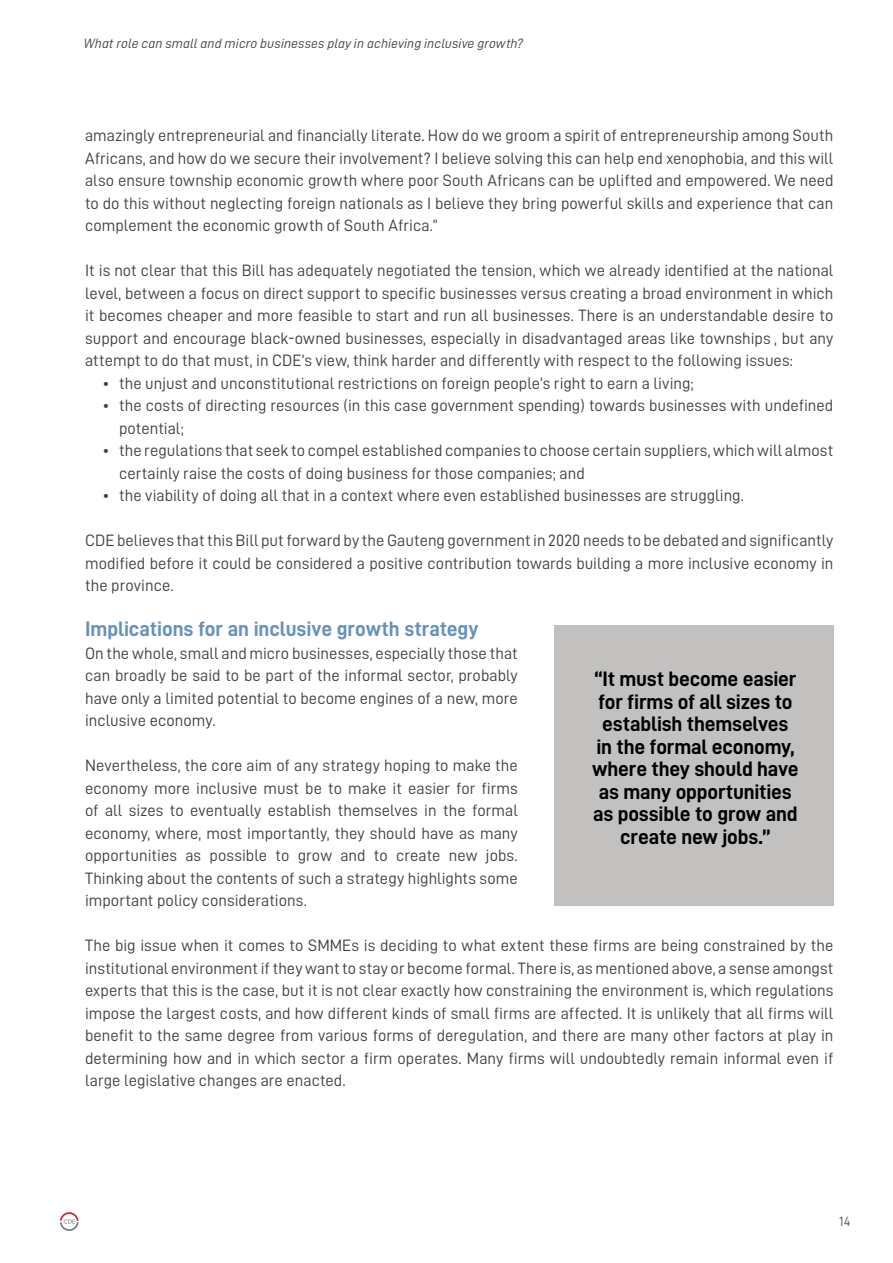
<style>
.page{position:relative;width:893px;height:1263px;background:#fff}
.page>*{position:absolute;margin:0;border:0;box-sizing:border-box;transform-origin:0 0}
.t1{font:21px/22.5px "D DIN Bold";letter-spacing:-.01em;color:#000;text-align:center}
.t2{font:21px "D DIN Bold";letter-spacing:-.005em;color:#6692ba}
.t3{font:16.5px/22.5px "D DIN";color:#414042;text-align:justify}
.t4{font:13.5px "D DIN Italic";letter-spacing:.01em;color:#414042}
.t5{font:13.5px "D DIN";color:#58595b}
</style>
<div class="page">
<svg style="left:60px;top:1212px;width:19px;height:19px"></svg>
<div style="left:554px;top:625px;width:279px;height:281px;background:#c3c1c0"></div>
<p class="t4" style="left:84px;top:36px;width:441px">What role can small and micro businesses play in achieving inclusive growth?</p>
<p class="t3" style="left:85px;top:124px;width:750px">amazingly entrepreneurial and financially literate. How do we groom a spirit of entrepreneurship among South Africans, and how do we secure their involvement? I believe solving this can help end xenophobia, and this will also ensure township economic growth where poor South Africans can be uplifted and empowered. We need to do this without neglecting foreign nationals as I believe they bring powerful skills and experience that can complement the economic growth of South Africa.”</p>
<p class="t3" style="left:85px;top:259px;width:750px">It is not clear that this Bill has adequately negotiated the tension, which we already identified at the national level, between a focus on direct support to specific businesses versus creating a broad environment in which it becomes cheaper and more feasible to start and run all businesses. There is an understandable desire to support and encourage black-owned businesses, especially in disadvantaged areas like townships , but any attempt to do that must, in CDE’s view, think harder and differently with respect to the following issues:</p>
<p class="t3" style="left:102px;top:372px;width:593px">• the unjust and unconstitutional restrictions on foreign people’s right to earn a living;</p>
<p class="t3" style="left:119px;top:394px;width:716px;text-indent:-17px">• the costs of directing resources (in this case government spending) towards businesses with undefined potential;</p>
<p class="t3" style="left:119px;top:439px;width:716px;text-indent:-17px">• the regulations that seek to compel established companies to choose certain suppliers, which will almost certainly raise the costs of doing business for those companies; and</p>
<p class="t3" style="left:102px;top:484px;width:644px">• the viability of doing all that in a context where even established businesses are struggling.</p>
<p class="t3" style="left:85px;top:529px;width:750px">CDE believes that this Bill put forward by the Gauteng government in 2020 needs to be debated and significantly modified before it could be considered a positive contribution towards building a more inclusive economy in the province.</p>
<p class="t2" style="left:85px;top:617px;width:395px">Implications for an inclusive growth strategy</p>
<p class="t3" style="left:85px;top:642px;width:434px">On the whole, small and micro businesses, especially those that can broadly be said to be part of the informal sector, probably have only a limited potential to become engines of a new, more inclusive economy.</p>
<p class="t3" style="left:85px;top:754px;width:434px">Nevertheless, the core aim of any strategy hoping to make the economy more inclusive must be to make it easier for firms of all sizes to eventually establish themselves in the formal economy, where, most importantly, they should have as many opportunities as possible to grow and to create new jobs.<br>Thinking about the contents of such a strategy highlights some important policy considerations.</p>
<p class="t3" style="left:85px;top:934px;width:750px">The big issue when it comes to SMMEs is deciding to what extent these firms are being constrained by the institutional environment if they want to stay or become formal. There is, as mentioned above, a sense amongst experts that this is the case, but it is not clear exactly how constraining the environment is, which regulations impose the largest costs, and how different kinds of small firms are affected. It is unlikely that all firms will benefit to the same degree from various forms of deregulation, and there are many other factors at play in determining how and in which sector a firm operates. Many firms will undoubtedly remain informal even if large legislative changes are enacted.</p>
<p class="t1" style="left:592px;top:667px;width:208px">“It must become easier for firms of all sizes to establish themselves in the formal economy, where they should have as many opportunities as possible to grow and create new jobs.”</p>
<p class="t5" style="left:839px;top:1214px;width:13px">14</p>
</div>
